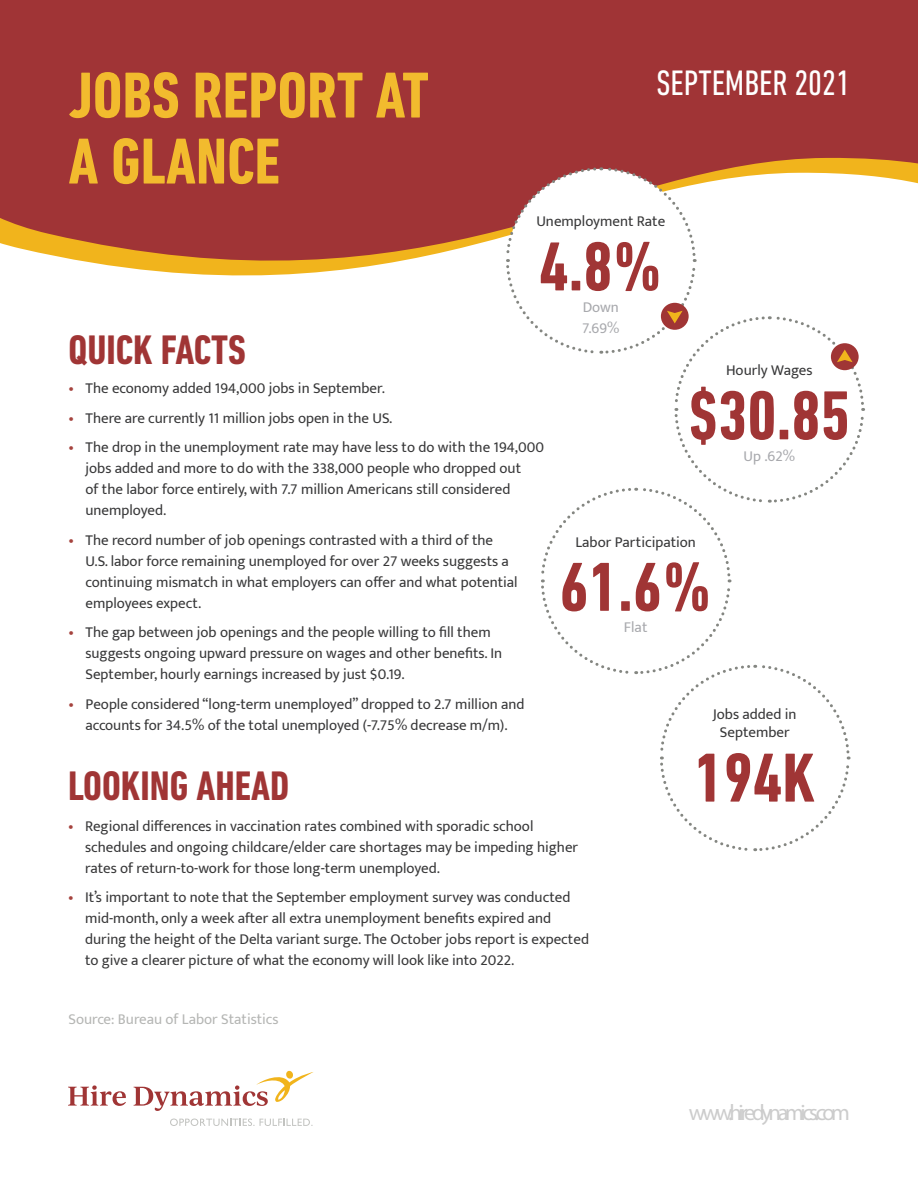
<style>
.page{position:relative;width:918px;height:1188px;background:#fff}
.page>*{position:absolute;margin:0;border:0;box-sizing:border-box;transform-origin:0 0}
.t1{font:700 condensed 70.5px "DIN Next LT Pro";color:#a03535}
.t2{font:700 condensed 66px/66px "DIN Next LT Pro";color:#f2bb2e}
.t3{font:700 condensed 42px "DIN Next LT Pro";color:#a03535}
.t4{font:condensed 36px "DIN Next LT Pro";color:#fff}
.t5{font:22.5px "Myriad Pro";letter-spacing:-.15em;color:#ccc}
.t6{font:15px/21px "Mukta";color:#383839}
.t7{font:15px "Mukta";color:#b5b6b4}
.t8{font:15px/21px "Mukta";color:#a8a9ad}
.s1{color:#a5433e}
</style>
<div class="page">
<svg style="left:0;top:0;width:918px;height:276px;background:#a8443f"></svg>
<svg style="left:68px;top:1085px;width:58px;height:21px"></svg>
<svg style="left:170px;top:1119px;width:143px;height:7px"></svg>
<svg style="left:134px;top:1070px;width:179px;height:41px"></svg>
<svg style="left:504px;top:166px;width:362px;height:686px"></svg>
<p class="t2" style="left:69px;top:62px;width:362px">JOBS REPORT AT<br>A GLANCE</p>
<p class="t4" style="left:656px;top:63px;width:195px">SEPTEMBER 2021</p>
<p class="t6" style="left:536px;top:210px;width:130px">Unemployment Rate</p>
<p class="t1" style="left:539px;top:227px;width:125px">4.8%</p>
<p class="t3" style="left:69px;top:326px;width:179px">QUICK FACTS</p>
<p class="t6" style="left:69px;top:377px;width:318px"><span class="s1">•</span> The economy added 194,000 jobs in September.</p>
<p class="t6" style="left:69px;top:407px;width:325px"><span class="s1">•</span> There are currently 11 million jobs open in the US.</p>
<p class="t6" style="left:86px;top:436px;width:460px;text-indent:-17px"><span class="s1">•</span> The drop in the unemployment rate may have less to do with the 194,000 jobs added and more to do with the 338,000 people who dropped out<br>of the labor force entirely, with 7.7 million Americans still considered unemployed.</p>
<p class="t6" style="left:86px;top:529px;width:434px;text-indent:-17px"><span class="s1">•</span> The record number of job openings contrasted with a third of the U.S. labor force remaining unemployed for over 27 weeks suggests a continuing mismatch in what employers can offer and what potential employees expect.</p>
<p class="t6" style="left:86px;top:621px;width:418px;text-indent:-17px"><span class="s1">•</span> The gap between job openings and the people willing to fill them suggests ongoing upward pressure on wages and other benefits. In<br>September, hourly earnings increased by just $0.19.</p>
<p class="t6" style="left:69px;top:693px;width:457px;text-align:center"><span class="s1">•</span> People considered “long-term unemployed” dropped to 2.7 million and accounts for 34.5% of the total unemployed (-7.75% decrease m/m).</p>
<p class="t3" style="left:68px;top:762px;width:223px">LOOKING AHEAD</p>
<p class="t8" style="left:582px;top:296px;width:39px">Down<br>7.69%</p>
<p class="t6" style="left:726px;top:359px;width:88px">Hourly Wages</p>
<p class="t1" style="left:689px;top:375px;width:163px">$30.85</p>
<p class="t8" style="left:744px;top:445px;width:53px">Up .62%</p>
<p class="t6" style="left:575px;top:531px;width:122px">Labor Participation</p>
<p class="t1" style="left:559px;top:547px;width:154px">61.6%</p>
<p class="t8" style="left:624px;top:617px;width:25px">Flat</p>
<p class="t6" style="left:713px;top:705px;width:85px;line-height:18px;text-align:center">Jobs added in<br>September</p>
<p class="t1" style="left:694px;top:738px;width:122px">194K</p>
<p class="t6" style="left:85px;top:815px;width:495px;text-indent:-17px"><span class="s1">•</span> Regional differences in vaccination rates combined with sporadic school schedules and ongoing childcare/elder care shortages may be impeding higher rates of return-to-work for those long-term unemployed.</p>
<p class="t6" style="left:85px;top:886px;width:506px;text-indent:-17px"><span class="s1">•</span> It’s important to note that the September employment survey was conducted mid-month, only a week after all extra unemployment benefits expired and during the height of the Delta variant surge. The October jobs report is expected to give a clearer picture of what the economy will look like into 2022.</p>
<p class="t7" style="left:69px;top:1010px;width:212px">Source: Bureau of Labor Statistics</p>
<p class="t5" style="left:689px;top:1099px;width:163px">www.hiredynamics.com</p>
</div>
